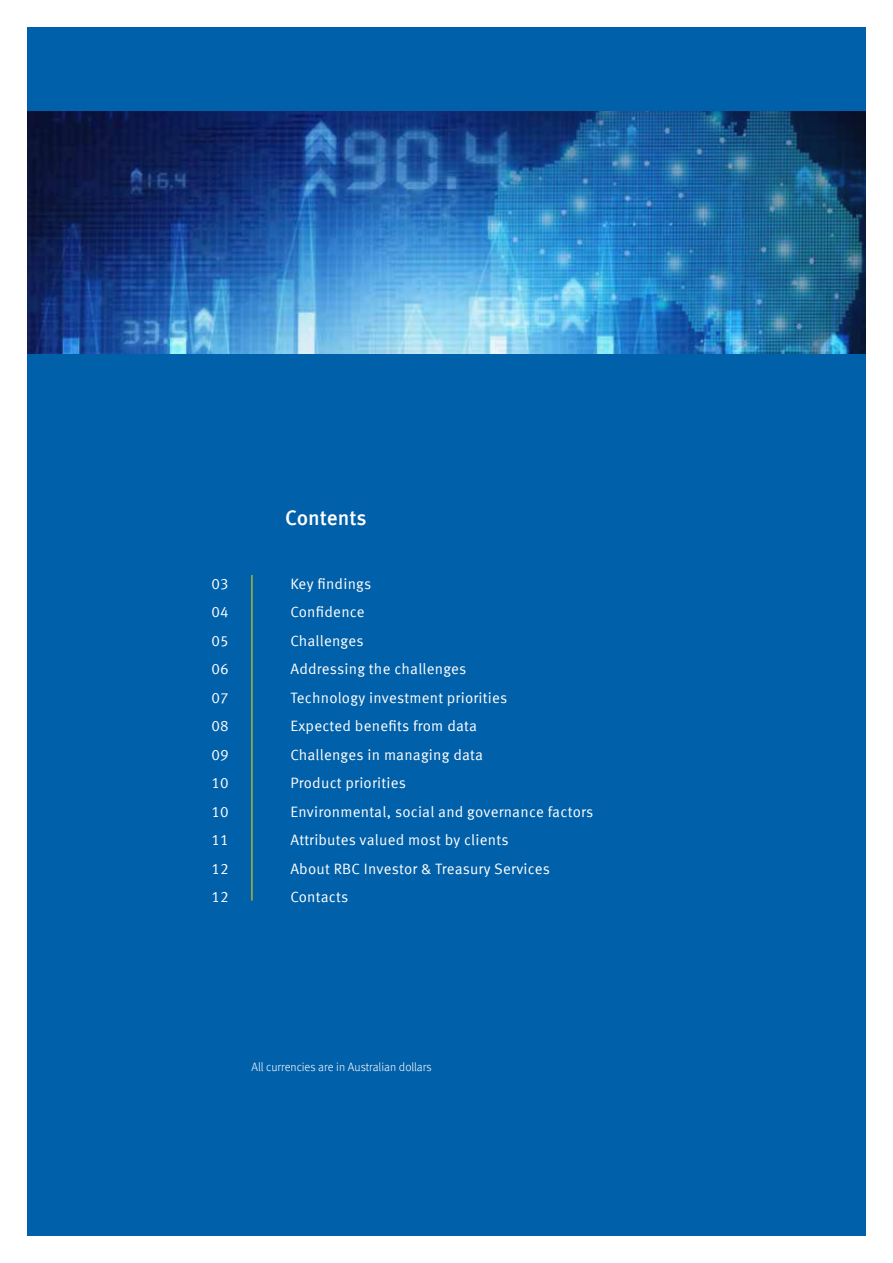
<style>
.page{position:relative;width:893px;height:1263px;background:#fff}
.page>*{position:absolute;margin:0;border:0;box-sizing:border-box;transform-origin:0 0}
.t1{font:500 21px "Meta Offc";color:#fff}
.t2{font:15px "Meta Offc Norm";letter-spacing:.015em;color:#fff}
.t3{font:300 12px "Meta Offc";letter-spacing:-.005em;color:#fff}
</style>
<div class="page">
<div style="left:27px;top:27px;width:839px;height:1209px;background:#0060a9"></div>
<img style="left:27px;top:112px;width:839px;height:242px">
<hr style="left:252px;top:575px;width:1px;height:325px;background:#fd0">
<h1 class="t1" style="left:285px;top:506px;width:83px">Contents</h1>
<p class="t2" style="left:211px;top:575px;width:19px">03</p>
<p class="t2" style="left:290px;top:575px;width:82px">Key findings</p>
<p class="t2" style="left:211px;top:603px;width:19px">04</p>
<p class="t2" style="left:290px;top:603px;width:76px">Confidence</p>
<p class="t2" style="left:211px;top:632px;width:19px">05</p>
<p class="t2" style="left:290px;top:632px;width:75px">Challenges</p>
<p class="t2" style="left:211px;top:660px;width:19px">06</p>
<p class="t2" style="left:290px;top:660px;width:178px">Addressing the challenges</p>
<p class="t2" style="left:211px;top:689px;width:19px">07</p>
<p class="t2" style="left:290px;top:689px;width:218px">Technology investment priorities</p>
<p class="t2" style="left:211px;top:717px;width:19px">08</p>
<p class="t2" style="left:290px;top:717px;width:188px">Expected benefits from data</p>
<p class="t2" style="left:211px;top:746px;width:19px">09</p>
<p class="t2" style="left:290px;top:746px;width:194px">Challenges in managing data</p>
<p class="t2" style="left:211px;top:774px;width:19px">10</p>
<p class="t2" style="left:290px;top:774px;width:117px">Product priorities</p>
<p class="t2" style="left:211px;top:803px;width:19px">10</p>
<p class="t2" style="left:290px;top:803px;width:304px">Environmental, social and governance factors</p>
<p class="t2" style="left:211px;top:831px;width:19px">11</p>
<p class="t2" style="left:290px;top:831px;width:220px">Attributes valued most by clients</p>
<p class="t2" style="left:211px;top:860px;width:19px">12</p>
<p class="t2" style="left:290px;top:860px;width:261px">About RBC Investor &amp; Treasury Services</p>
<p class="t2" style="left:211px;top:888px;width:19px">12</p>
<p class="t2" style="left:290px;top:888px;width:59px">Contacts</p>
<p class="t3" style="left:252px;top:1060px;width:181px">All currencies are in Australian dollars</p>
</div>
